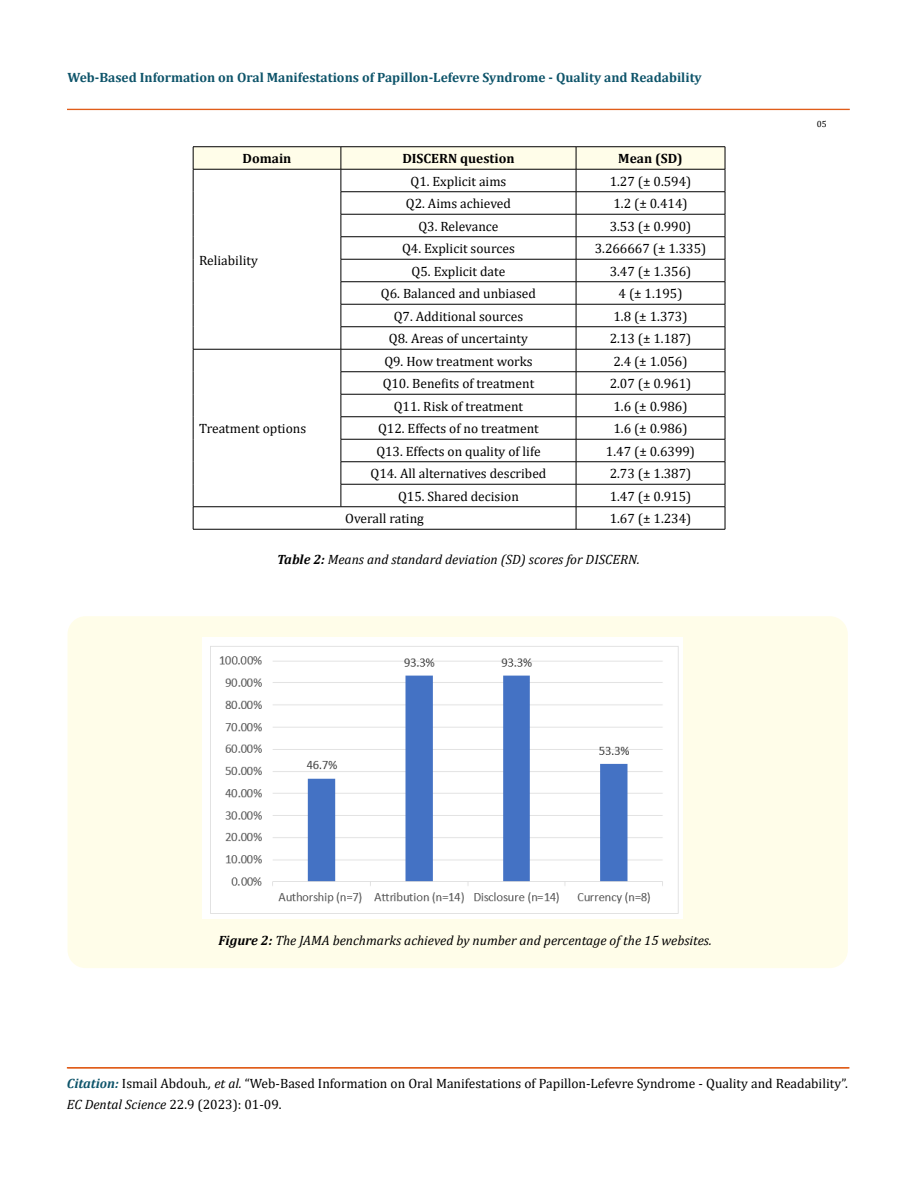
<style>
.page{position:relative;width:917px;height:1188px;background:#fff}
.page>*{position:absolute;margin:0;border:0;box-sizing:border-box;transform-origin:0 0}
.t1{font:13.5px/21px "Cambria";color:#000}
.t2{font:italic 13.5px "Cambria";color:#000}
.t3{font:700 13.5px "Cambria";color:#0e546a}
.t4{font:700 13.5px "Cambria";color:#000}
.t5{font:9px "Cambria";color:#000}
.s1{font-weight:700}
.s2{font-weight:700;font-style:italic;color:#0e546a}
.s3{font-style:italic}
</style>
<div class="page">
<div style="left:67px;top:109px;width:782px;height:1px;border:1px solid #e05d1a"></div>
<hr style="left:576px;top:146px;width:149px;height:1px;background:#000">
<hr style="left:341px;top:146px;width:235px;height:1px;background:#000">
<hr style="left:193px;top:146px;width:148px;height:1px;background:#000">
<svg style="left:193px;top:147px;width:532px;height:382px"></svg>
<hr style="left:576px;top:529px;width:149px;height:1px;background:#000">
<hr style="left:341px;top:529px;width:235px;height:1px;background:#000">
<hr style="left:193px;top:529px;width:148px;height:1px;background:#000">
<div style="left:68px;top:616px;width:779px;height:352px;background:#fffde9;border-radius:18px"></div>
<img style="left:202px;top:638px;width:480px;height:280px">
<p class="t3" style="left:68px;top:68px;width:635px">Web-Based Information on Oral Manifestations of Papillon-Lefevre Syndrome - Quality and Readability</p>
<p class="t4" style="left:242px;top:149px;width:50px">Domain</p>
<p class="t4" style="left:402px;top:149px;width:114px">DISCERN question</p>
<p class="t4" style="left:618px;top:149px;width:66px">Mean (SD)</p>
<p class="t1" style="left:410px;top:171px;width:97px">Q1. Explicit aims</p>
<p class="t1" style="left:609px;top:171px;width:83px">1.27 (± 0.594)</p>
<p class="t1" style="left:199px;top:249px;width:60px">Reliability</p>
<p class="t1" style="left:406px;top:193px;width:107px">Q2. Aims achieved</p>
<p class="t1" style="left:613px;top:193px;width:76px">1.2 (± 0.414)</p>
<p class="t1" style="left:418px;top:216px;width:82px">Q3. Relevance</p>
<p class="t1" style="left:609px;top:216px;width:83px">3.53 (± 0.990)</p>
<p class="t1" style="left:402px;top:238px;width:114px">Q4. Explicit sources</p>
<p class="t1" style="left:594px;top:238px;width:113px">3.266667 (± 1.335)</p>
<p class="t1" style="left:411px;top:261px;width:95px">Q5. Explicit date</p>
<p class="t1" style="left:609px;top:261px;width:83px">3.47 (± 1.356)</p>
<p class="t1" style="left:381px;top:283px;width:156px">Q6. Balanced and unbiased</p>
<p class="t1" style="left:618px;top:283px;width:65px">4 (± 1.195)</p>
<p class="t1" style="left:393px;top:306px;width:131px">Q7. Additional sources</p>
<p class="t1" style="left:613px;top:306px;width:76px">1.8 (± 1.373)</p>
<p class="t1" style="left:389px;top:328px;width:140px">Q8. Areas of uncertainty</p>
<p class="t1" style="left:609px;top:328px;width:83px">2.13 (± 1.187)</p>
<p class="t1" style="left:384px;top:351px;width:150px">Q9. How treatment works</p>
<p class="t1" style="left:613px;top:351px;width:76px">2.4 (± 1.056)</p>
<p class="t1" style="left:382px;top:373px;width:153px">Q10. Benefits of treatment</p>
<p class="t1" style="left:609px;top:373px;width:83px">2.07 (± 0.961)</p>
<p class="t1" style="left:394px;top:396px;width:131px">Q11. Risk of treatment</p>
<p class="t1" style="left:613px;top:396px;width:76px">1.6 (± 0.986)</p>
<p class="t1" style="left:378px;top:418px;width:162px">Q12. Effects of no treatment</p>
<p class="t1" style="left:613px;top:418px;width:76px">1.6 (± 0.986)</p>
<p class="t1" style="left:376px;top:441px;width:166px">Q13. Effects on quality of life</p>
<p class="t1" style="left:606px;top:441px;width:91px">1.47 (± 0.6399)</p>
<p class="t1" style="left:370px;top:463px;width:177px">Q14. All alternatives described</p>
<p class="t1" style="left:609px;top:463px;width:83px">2.73 (± 1.387)</p>
<p class="t1" style="left:398px;top:486px;width:122px">Q15. Shared decision</p>
<p class="t1" style="left:609px;top:486px;width:83px">1.47 (± 0.915)</p>
<p class="t1" style="left:345px;top:508px;width:80px">Overall rating</p>
<p class="t1" style="left:609px;top:508px;width:83px">1.67 (± 1.234)</p>
<p class="t2" style="left:277px;top:550px;width:364px"><span class="s1">Table 2:</span> Means and standard deviation (SD) scores for DISCERN.</p>
<p class="t1" style="left:199px;top:418px;width:109px">Treatment options</p>
<p class="t5" style="left:816px;top:118px;width:11px">05</p>
<p class="t2" style="left:218px;top:931px;width:495px"><span class="s1">Figure 2:</span> The JAMA benchmarks achieved by number and percentage of the 15 websites.</p>
<p class="t1" style="left:67px;top:1073px;width:782px"><span class="s2">Citation:</span> Ismail Abdouh<span class="s3">., et al.</span> “Web-Based Information on Oral Manifestations of Papillon-Lefevre Syndrome - Quality and Readability”.<br><span class="s3">EC Dental Science</span> 22.9 (2023): 01-09.</p>
</div>
